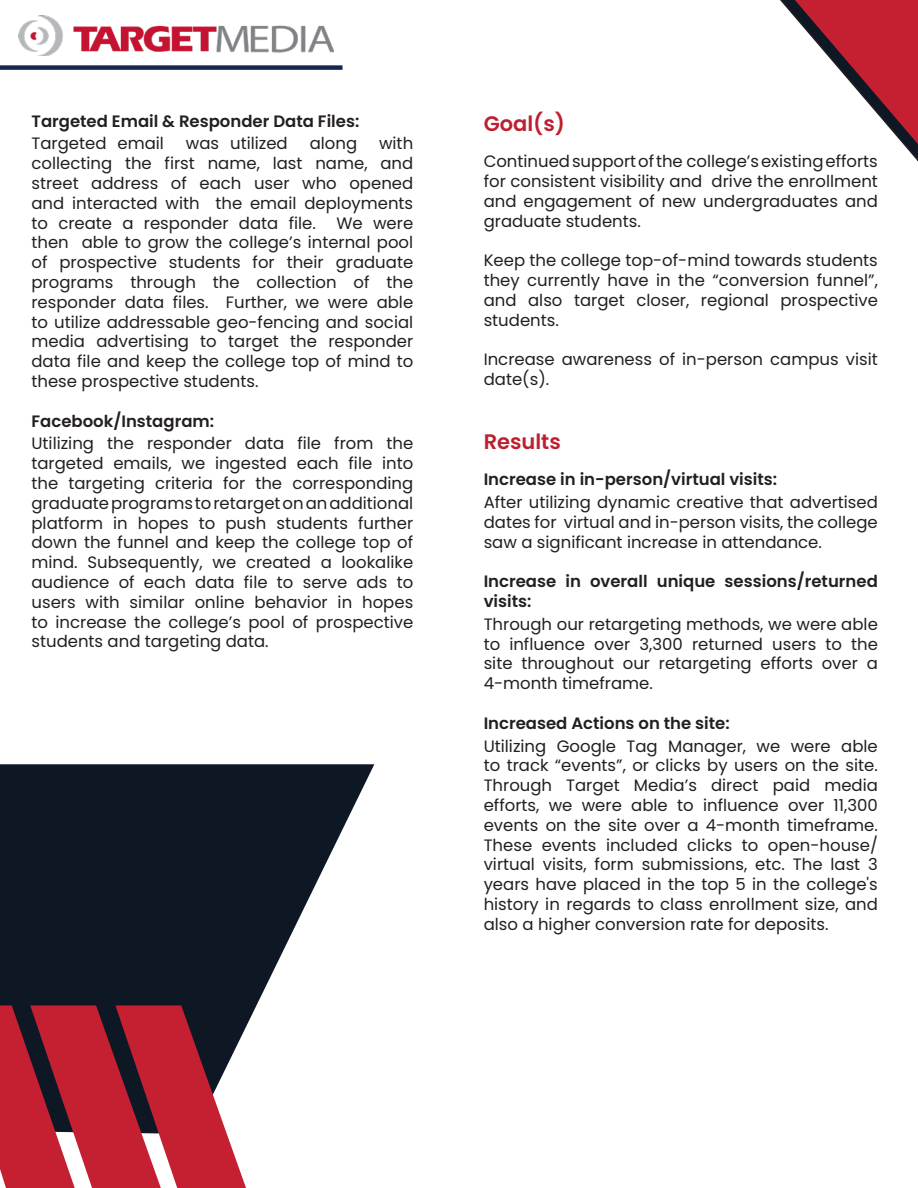
<style>
.page{position:relative;width:918px;height:1188px;background:#fff}
.page>*{position:absolute;margin:0;border:0;box-sizing:border-box;transform-origin:0 0}
.t1{font:600 21px "Poppins";color:#be1f2e}
.t2{font:16.5px/19.8px "Poppins";color:#231f20;text-align:justify}
.t3{font:600 16.5px/19.8px "Poppins";color:#231f20}
</style>
<div class="page">
<svg style="left:0;top:764px;width:374px;height:263px;fill:#0e1724"></svg>
<svg style="left:0;top:1005px;width:246px;height:183px;background:#a93544"></svg>
<img style="left:19px;top:15px;width:314px;height:41px">
<div style="left:0;top:65px;width:343px;height:5px;background:#192551"></div>
<svg style="left:780px;top:0;width:138px;height:162px"></svg>
<p class="t3" style="left:32px;top:111px;width:329px">Targeted Email &amp; Responder Data Files:</p>
<p class="t2" style="left:32px;top:134px;width:134px">Targeted email</p>
<p class="t2" style="left:186px;top:134px;width:103px">was utilized</p>
<p class="t2" style="left:310px;top:134px;width:49px">along</p>
<p class="t2" style="left:32px;top:134px;width:383px;text-indent:348px">with collecting the first name, last name, and street address of each user who opened and interacted with the email deployments to create a responder data file. We were then able to grow the college’s internal pool of prospective students for their graduate programs through the collection of the responder data files. Further, we were able to utilize addressable geo-fencing and social media advertising to target the responder data file and keep the college top of mind to these prospective students.</p>
<p class="t3" style="left:32px;top:411px;width:184px">Facebook/Instagram:</p>
<p class="t2" style="left:32px;top:434px;width:383px">Utilizing the responder data file from the targeted emails, we ingested each file into the targeting criteria for the corresponding graduate programs to retarget on an additional platform in hopes to push students further down the funnel and keep the college top of mind. Subsequently, we created a lookalike audience of each data file to serve ads to users with similar online behavior in hopes to increase the college’s pool of prospective students and targeting data.</p>
<p class="t1" style="left:484px;top:112px;width:83px">Goal(s)</p>
<p class="t2" style="left:484px;top:152px;width:396px">Continued support of the college’s existing efforts for consistent visibility and drive the enrollment and engagement of new undergraduates and graduate students.</p>
<p class="t2" style="left:484px;top:251px;width:396px">Keep the college top-of-mind towards students they currently have in the “conversion funnel”, and also target closer, regional prospective students.</p>
<p class="t2" style="left:484px;top:350px;width:396px">Increase awareness of in-person campus visit date(s).</p>
<p class="t1" style="left:484px;top:430px;width:79px">Results</p>
<p class="t3" style="left:484px;top:470px;width:295px">Increase in in-person/virtual visits:</p>
<p class="t2" style="left:484px;top:492px;width:396px">After utilizing dynamic creative that advertised dates for virtual and in-person visits, the college saw a significant increase in attendance.</p>
<p class="t3" style="left:484px;top:572px;width:396px">Increase in overall unique sessions/returned visits:</p>
<p class="t2" style="left:484px;top:614px;width:396px">Through our retargeting methods, we were able to influence over 3,300 returned users to the site throughout our retargeting efforts over a 4-month timeframe.</p>
<p class="t3" style="left:484px;top:713px;width:248px">Increased Actions on the site:</p>
<p class="t2" style="left:484px;top:736px;width:396px">Utilizing Google Tag Manager, we were able to track “events”, or clicks by users on the site.<br>Through Target Media’s direct paid media efforts, we were able to influence over 11,300 events on the site over a 4-month timeframe.<br>These events included clicks to open-house/ virtual visits, form submissions, etc. The last 3 years have placed in the top 5 in the college's history in regards to class enrollment size, and also a higher conversion rate for deposits.</p>
</div>
